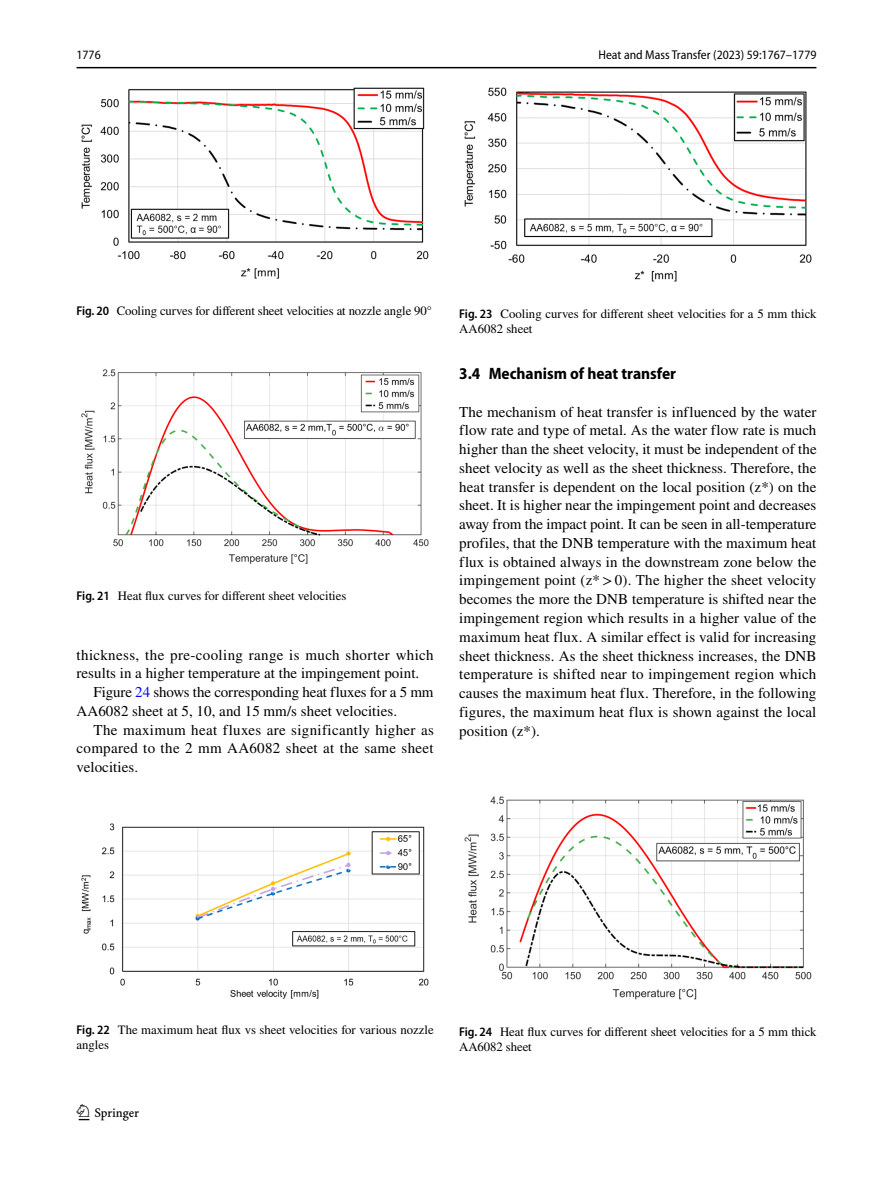
<style>
.page{position:relative;width:893px;height:1187px;background:#fff}
.page>*{position:absolute;margin:0;border:0;box-sizing:border-box;transform-origin:0 0}
.t1{font:22.5px "Springnew Regular 2";color:#000}
.t2{font:700 semi-condensed 16.5px "Myriad Pro";color:#000}
.t3{font:15px/18.8px "STIX";letter-spacing:.01em;color:#000;text-align:justify}
.t4{font:12.75px/15px "STIX";color:#000}
.t5{font:semi-condensed 12.75px "Myriad Pro";color:#000}
.s1{font-family:"Myriad Pro";font-weight:600;font-stretch:semi-condensed}
.s2{color:#00f}
</style>
<div class="page">
<hr style="left:77px;top:67px;width:739px;height:1px;background:#000">
<img style="left:81px;top:87px;width:348px;height:192px">
<img style="left:81px;top:369px;width:348px;height:195px">
<img style="left:81px;top:823px;width:348px;height:176px">
<img style="left:464px;top:87px;width:348px;height:195px">
<img style="left:464px;top:796px;width:348px;height:204px">
<p class="t5" style="left:77px;top:48px;width:26px">1776</p>
<p class="t5" style="left:598px;top:48px;width:219px">Heat and Mass Transfer (2023) 59:1767–1779</p>
<p class="t4" style="left:77px;top:304px;width:357px"><span class="s1">Fig. 20</span> Cooling curves for different sheet velocities at nozzle angle 90°</p>
<p class="t4" style="left:77px;top:589px;width:271px"><span class="s1">Fig. 21</span> Heat flux curves for different sheet velocities</p>
<p class="t3" style="left:77px;top:646px;width:359px">thickness, the pre-cooling range is much shorter which</p>
<p class="t3" style="left:77px;top:665px;width:344px">results in a higher temperature at the impingement point.</p>
<p class="t3" style="left:94px;top:683px;width:342px">Figure <span class="s2">24</span> shows the corresponding heat fluxes for a 5 mm</p>
<p class="t3" style="left:77px;top:702px;width:322px">AA6082 sheet at 5, 10, and 15 mm/s sheet velocities.</p>
<p class="t3" style="left:94px;top:721px;width:342px">The maximum heat fluxes are significantly higher as</p>
<p class="t3" style="left:77px;top:740px;width:358px">compared to the 2 mm AA6082 sheet at the same sheet</p>
<p class="t3" style="left:77px;top:758px;width:63px">velocities.</p>
<p class="t4" style="left:459px;top:306px;width:359px"><span class="s1">Fig. 23</span> Cooling curves for different sheet velocities for a 5 mm thick<br>AA6082 sheet</p>
<p class="t2" style="left:459px;top:364px;width:218px">3.4 Mechanism of heat transfer</p>
<p class="t3" style="left:459px;top:403px;width:359px">The mechanism of heat transfer is influenced by the water flow rate and type of metal. As the water flow rate is much higher than the sheet velocity, it must be independent of the sheet velocity as well as the sheet thickness. Therefore, the heat transfer is dependent on the local position (z*) on the sheet. It is higher near the impingement point and decreases away from the impact point. It can be seen in all-temperature profiles, that the DNB temperature with the maximum heat flux is obtained always in the downstream zone below the impingement point (z*&gt;0). The higher the sheet velocity becomes the more the DNB temperature is shifted near the impingement region which results in a higher value of the maximum heat flux. A similar effect is valid for increasing sheet thickness. As the sheet thickness increases, the DNB temperature is shifted near to impingement region which causes the maximum heat flux. Therefore, in the following figures, the maximum heat flux is shown against the local position (z*).</p>
<p class="t4" style="left:77px;top:1023px;width:359px"><span class="s1">Fig. 22</span> The maximum heat flux vs sheet velocities for various nozzle angles</p>
<h1 class="t1" style="left:79px;top:1104px;width:62px">1 3</h1>
<p class="t4" style="left:459px;top:1024px;width:359px"><span class="s1">Fig. 24</span> Heat flux curves for different sheet velocities for a 5 mm thick<br>AA6082 sheet</p>
</div>
